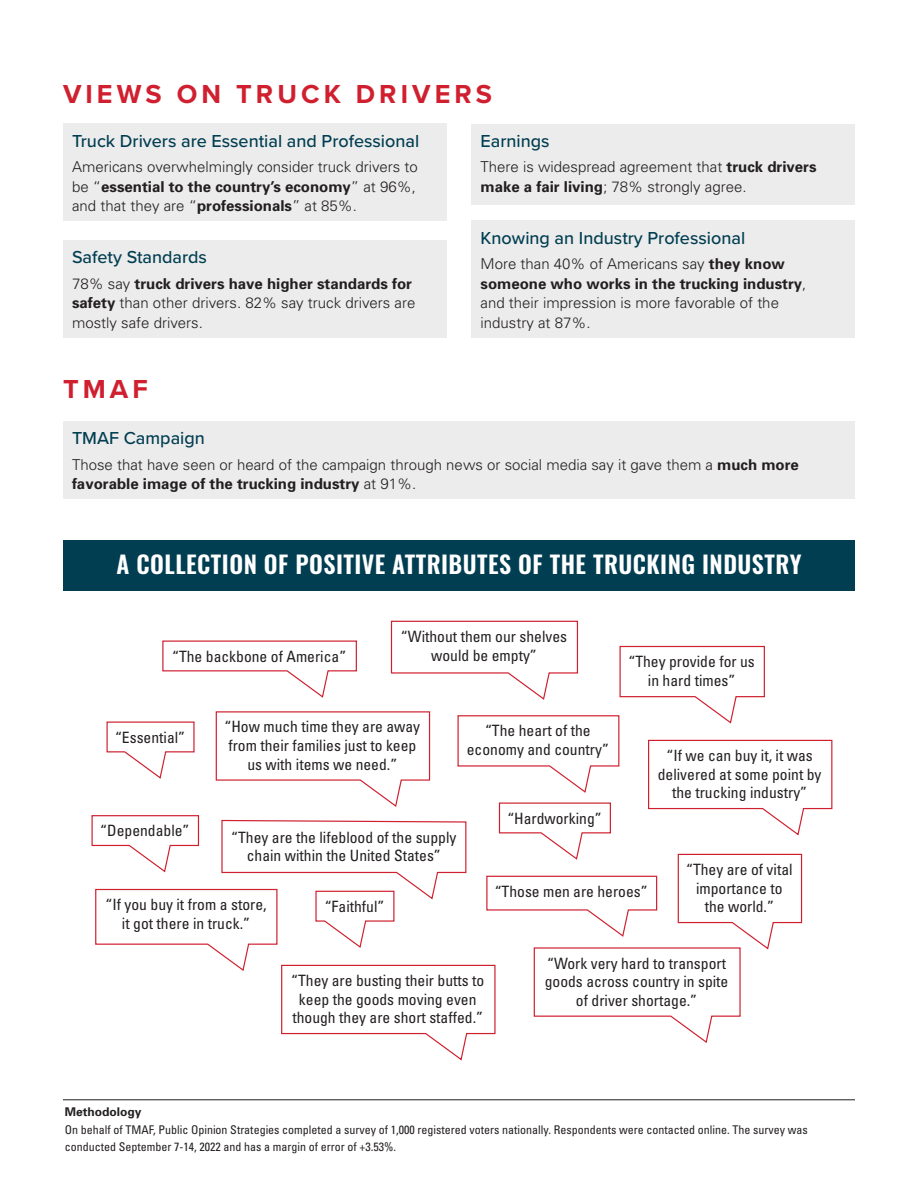
<style>
.page{position:relative;width:918px;height:1188px;background:#fff}
.page>*{position:absolute;margin:0;border:0;box-sizing:border-box;transform-origin:0 0}
.t1{font:700 27px "Proxima Nova";letter-spacing:.15em;color:#d0202f}
.t2{font:600 24px "Oswald";letter-spacing:.02em;color:#fff}
.t3{font:500 18px "Proxima Nova";color:#013e51}
.t4{font:condensed 15.6px/18.8px "Univers";color:#231f20;text-align:center}
.t5{font:300 15px/19.5px "Univers";color:#231f20}
.t6{font:condensed 12px/16.5px "Univers";color:#231f20}
.t7{font:700 12px "Univers";color:#231f20}
.s1{font-weight:700}
</style>
<div class="page">
<svg style="left:91px;top:620px;width:742px;height:441px"></svg>
<div style="left:63px;top:540px;width:792px;height:50px;background:#013e51"></div>
<div style="left:63px;top:124px;width:383px;height:97px;background:#ececec"></div>
<div style="left:472px;top:220px;width:383px;height:118px;background:#ececec"></div>
<div style="left:63px;top:240px;width:383px;height:98px;background:#ececec"></div>
<div style="left:63px;top:421px;width:792px;height:78px;background:#ececec"></div>
<div style="left:472px;top:124px;width:383px;height:81px;background:#ececec"></div>
<hr style="left:63px;top:1099px;width:792px;height:1px;background:#231f20">
<h1 class="t1" style="left:63px;top:73px;width:431px">VIEWS ON TRUCK DRIVERS</h1>
<p class="t3" style="left:72px;top:128px;width:349px">Truck Drivers are Essential and Professional</p>
<p class="t5" style="left:72px;top:157px;width:347px">Americans overwhelmingly consider truck drivers to be “<span class="s1">essential to the country’s economy</span>” at 96%, and that they are “<span class="s1">professionals</span>” at 85%.</p>
<p class="t3" style="left:72px;top:244px;width:137px">Safety Standards</p>
<p class="t5" style="left:72px;top:273px;width:345px">78% say <span class="s1">truck drivers have higher standards for safety</span> than other drivers. 82% say truck drivers are mostly safe drivers.</p>
<h1 class="t1" style="left:63px;top:369px;width:86px">TMAF</h1>
<p class="t3" style="left:481px;top:128px;width:71px">Earnings</p>
<p class="t5" style="left:481px;top:157px;width:337px">There is widespread agreement that <span class="s1">truck drivers make a fair living</span>; 78% strongly agree.</p>
<p class="t3" style="left:481px;top:224px;width:266px">Knowing an Industry Professional</p>
<p class="t5" style="left:481px;top:254px;width:327px">More than 40% of Americans say <span class="s1">they know someone who works in the trucking industry</span>, and their impression is more favorable of the industry at 87%.</p>
<p class="t3" style="left:72px;top:425px;width:134px">TMAF Campaign</p>
<p class="t5" style="left:72px;top:454px;width:728px">Those that have seen or heard of the campaign through news or social media say it gave them a <span class="s1">much more favorable image of the trucking industry</span> at 91%.</p>
<h2 class="t2" style="left:117px;top:551px;width:686px">A COLLECTION OF POSITIVE ATTRIBUTES OF THE TRUCKING INDUSTRY</h2>
<p class="t4" style="left:172px;top:646px;width:176px">“The backbone of America”</p>
<p class="t4" style="left:401px;top:626px;width:168px">“Without them our shelves would be empty”</p>
<p class="t4" style="left:115px;top:727px;width:72px">“Essential”</p>
<p class="t4" style="left:100px;top:821px;width:91px">“Dependable”</p>
<p class="t4" style="left:224px;top:717px;width:197px">“How much time they are away from their families just to keep us with items we need.”</p>
<p class="t4" style="left:467px;top:721px;width:144px">“The heart of the economy and country”</p>
<p class="t4" style="left:231px;top:827px;width:227px">“They are the lifeblood of the supply chain within the United States”</p>
<p class="t4" style="left:507px;top:808px;width:96px">“Hardworking”</p>
<p class="t4" style="left:628px;top:652px;width:128px">“They provide for us in hard times”</p>
<p class="t4" style="left:658px;top:746px;width:165px">“If we can buy it, it was delivered at some point by the trucking industry”</p>
<p class="t4" style="left:686px;top:860px;width:108px">“They are of vital importance to</p>
<p class="t4" style="left:495px;top:881px;width:155px">“Those men are heroes”</p>
<p class="t4" style="left:105px;top:895px;width:163px">“If you buy it from a store,</p>
<p class="t4" style="left:705px;top:897px;width:71px">the world.”</p>
<p class="t4" style="left:122px;top:913px;width:130px">it got there in truck.”</p>
<p class="t4" style="left:325px;top:896px;width:61px">“Faithful”</p>
<p class="t4" style="left:291px;top:971px;width:195px">“They are busting their butts to keep the goods moving even though they are short staffed.”</p>
<p class="t4" style="left:545px;top:953px;width:185px">“Work very hard to transport goods across country in spite of driver shortage.”</p>
<p class="t7" style="left:65px;top:1104px;width:78px">Methodology</p>
<p class="t6" style="left:65px;top:1121px;width:744px">On behalf of TMAF, Public Opinion Strategies completed a survey of 1,000 registered voters nationally. Respondents were contacted online. The survey was conducted September 7-14, 2022 and has a margin of error of +3.53%.</p>
</div>
